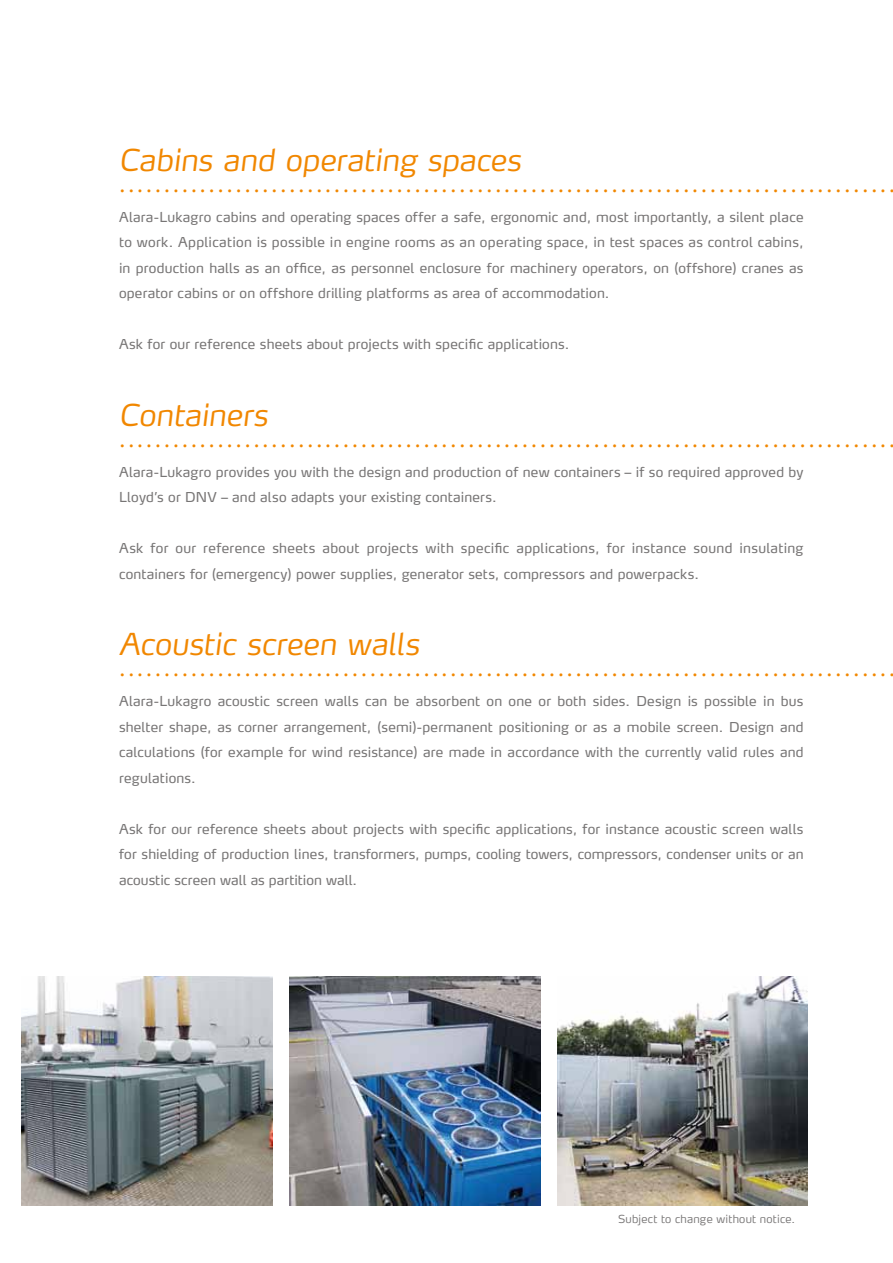
<style>
.page{position:relative;width:893px;height:1263px;background:#fff}
.page>*{position:absolute;margin:0;border:0;box-sizing:border-box;transform-origin:0 0}
.t1{font:italic 300 30px "Max";letter-spacing:.01em;color:#f18700}
.t2{font:500 21px "Futura";color:#f18700}
.t3{font:13.5px/25.5px "Max";letter-spacing:.015em;color:#777575;text-align:justify}
.t4{font:300 10.95px "Max";letter-spacing:.025em;color:#777575}
</style>
<div class="page">
<img style="left:557px;top:976px;width:251px;height:229px">
<img style="left:289px;top:976px;width:251px;height:229px">
<img style="left:21px;top:976px;width:251px;height:229px">
<h1 class="t1" style="left:119px;top:141px;width:404px">Cabins and operating spaces</h1>
<h2 class="t2" style="left:119px;top:170px;width:778px">.......................................................................................</h2>
<p class="t3" style="left:119px;top:204px;width:686px">Alara-Lukagro cabins and operating spaces offer a safe, ergonomic and, most importantly, a silent place to work. Application is possible in engine rooms as an operating space, in test spaces as control cabins, in production halls as an office, as personnel enclosure for machinery operators, on (offshore) cranes as operator cabins or on offshore drilling platforms as area of accommodation.</p>
<p class="t3" style="left:119px;top:331px;width:452px">Ask for our reference sheets about projects with specific applications.</p>
<h1 class="t1" style="left:119px;top:396px;width:150px">Containers</h1>
<h2 class="t2" style="left:119px;top:425px;width:778px">.......................................................................................</h2>
<p class="t3" style="left:119px;top:459px;width:686px">Alara-Lukagro provides you with the design and production of new containers – if so required approved by<br>Lloyd’s or DNV – and also adapts your existing containers.</p>
<p class="t3" style="left:119px;top:535px;width:686px">Ask for our reference sheets about projects with specific applications, for instance sound insulating containers for (emergency) power supplies, generator sets, compressors and powerpacks.</p>
<h1 class="t1" style="left:119px;top:625px;width:302px">Acoustic screen walls</h1>
<h2 class="t2" style="left:119px;top:654px;width:778px">.......................................................................................</h2>
<p class="t3" style="left:119px;top:688px;width:686px">Alara-Lukagro acoustic screen walls can be absorbent on one or both sides. Design is possible in bus shelter shape, as corner arrangement, (semi)-permanent positioning or as a mobile screen. Design and calculations (for example for wind resistance) are made in accordance with the currently valid rules and regulations.</p>
<p class="t3" style="left:119px;top:816px;width:686px">Ask for our reference sheets about projects with specific applications, for instance acoustic screen walls for shielding of production lines, transformers, pumps, cooling towers, compressors, condenser units or an acoustic screen wall as partition wall.</p>
<p class="t4" style="left:618px;top:1212px;width:179px">Subject to change without notice.</p>
</div>
